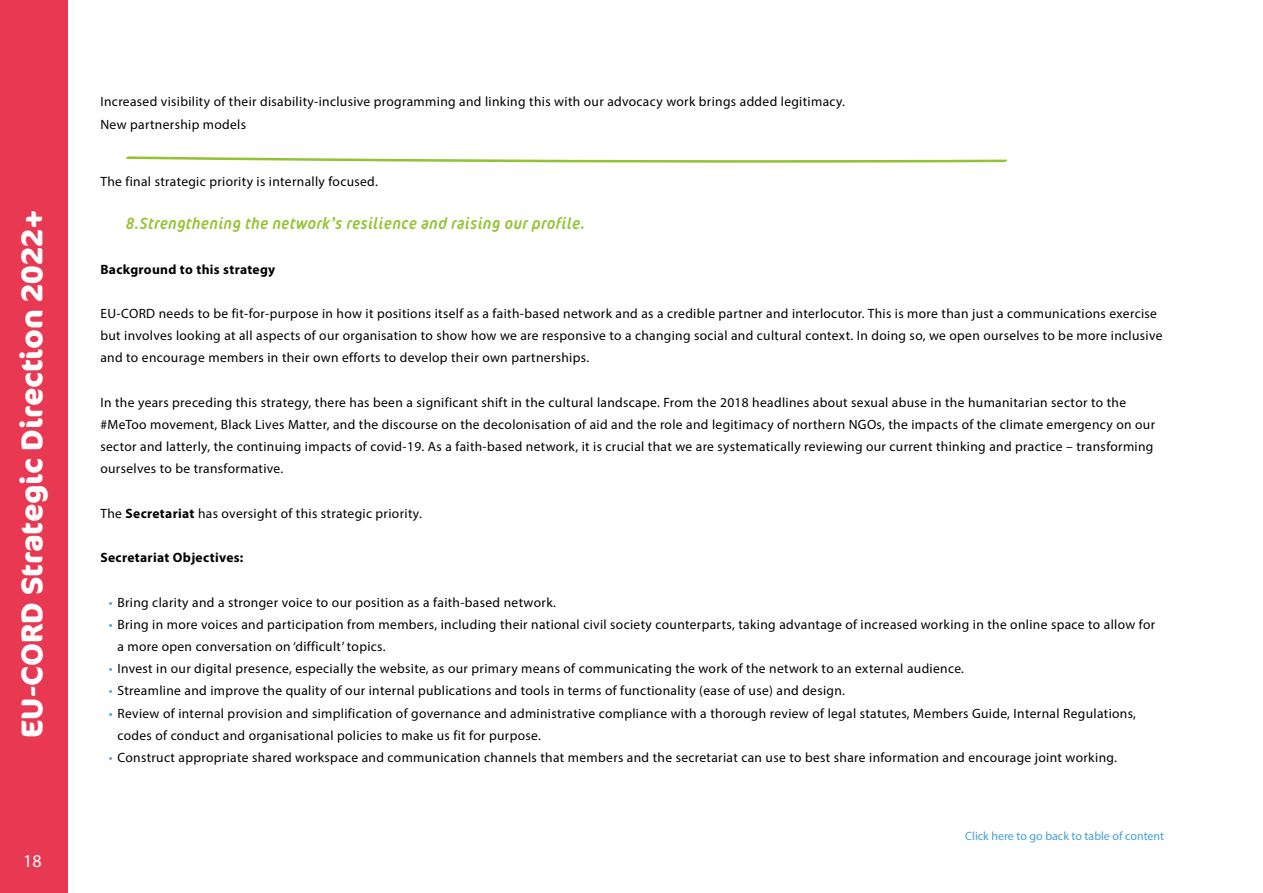
<style>
.page{position:relative;width:1263px;height:893px;background:#fff}
.page>*{position:absolute;margin:0;border:0;box-sizing:border-box;transform-origin:0 0}
.t1{font:700 30px "Cocon OT";color:#fff}
.t2{font:18px "Myriad Pro";color:#fff}
.t3{font:italic condensed 16.5px "Cocon OT";letter-spacing:.04em;color:#95c232}
.t4{font:13.5px/22.2px "Myriad Pro";letter-spacing:.025em;color:#000}
.t5{font:700 13.5px "Myriad Pro";letter-spacing:.025em;color:#000}
.t6{font:12px "Myriad Pro";color:#449fd8}
.s1{font-weight:700}
.s2{color:#449fd8}
</style>
<div class="page">
<div style="left:0;top:0;width:68px;height:893px;background:#e83852"></div>
<svg style="left:126px;top:156px;width:882px;height:7px"></svg>
<h1 class="t1" style="left:14px;top:738px;width:529px;rotate:-90deg">EU-CORD Strategic Direction 2022+</h1>
<h2 class="t2" style="left:23px;top:850px;width:20px">18</h2>
<p class="t4" style="left:100px;top:89px;width:746px;line-height:23.7px">Increased visibility of their disability-inclusive programming and linking this with our advocacy work brings added legitimacy.<br>New partnership models</p>
<p class="t4" style="left:100px;top:171px;width:279px">The final strategic priority is internally focused.</p>
<p class="t3" style="left:126px;top:215px;width:460px">8.Strengthening the network’s resilience and raising our profile.</p>
<p class="t5" style="left:100px;top:260px;width:176px">Background to this strategy</p>
<p class="t4" style="left:100px;top:302px;width:1063px">EU-CORD needs to be fit-for-purpose in how it positions itself as a faith-based network and as a credible partner and interlocutor. This is more than just a communications exercise but involves looking at all aspects of our organisation to show how we are responsive to a changing social and cultural context. In doing so, we open ourselves to be more inclusive and to encourage members in their own efforts to develop their own partnerships.</p>
<p class="t4" style="left:100px;top:391px;width:1056px">In the years preceding this strategy, there has been a significant shift in the cultural landscape. From the 2018 headlines about sexual abuse in the humanitarian sector to the #MeToo movement, Black Lives Matter, and the discourse on the decolonisation of aid and the role and legitimacy of northern NGOs, the impacts of the climate emergency on our sector and latterly, the continuing impacts of covid-19. As a faith-based network, it is crucial that we are systematically reviewing our current thinking and practice – transforming ourselves to be transformative.</p>
<p class="t4" style="left:100px;top:502px;width:323px">The <span class="s1">Secretariat</span> has oversight of this strategic priority.</p>
<p class="t5" style="left:100px;top:549px;width:145px">Secretariat Objectives:</p>
<p class="t4" style="left:109px;top:591px;width:448px"><span class="s2">•</span> Bring clarity and a stronger voice to our position as a faith-based network.</p>
<p class="t4" style="left:117px;top:613px;width:1039px;text-indent:-9px"><span class="s2">•</span> Bring in more voices and participation from members, including their national civil society counterparts, taking advantage of increased working in the online space to allow for a more open conversation on ‘difficult’ topics.</p>
<p class="t4" style="left:109px;top:657px;width:857px"><span class="s2">•</span> Invest in our digital presence, especially the website, as our primary means of communicating the work of the network to an external audience.</p>
<p class="t4" style="left:109px;top:680px;width:737px"><span class="s2">•</span> Streamline and improve the quality of our internal publications and tools in terms of functionality (ease of use) and design.</p>
<p class="t4" style="left:117px;top:702px;width:1020px;text-indent:-9px"><span class="s2">•</span> Review of internal provision and simplification of governance and administrative compliance with a thorough review of legal statutes, Members Guide, Internal Regulations, codes of conduct and organisational policies to make us fit for purpose.</p>
<p class="t4" style="left:109px;top:746px;width:1009px"><span class="s2">•</span> Construct appropriate shared workspace and communication channels that members and the secretariat can use to best share information and encourage joint working.</p>
<p class="t6" style="left:965px;top:828px;width:200px">Click here to go back to table of content</p>
</div>
